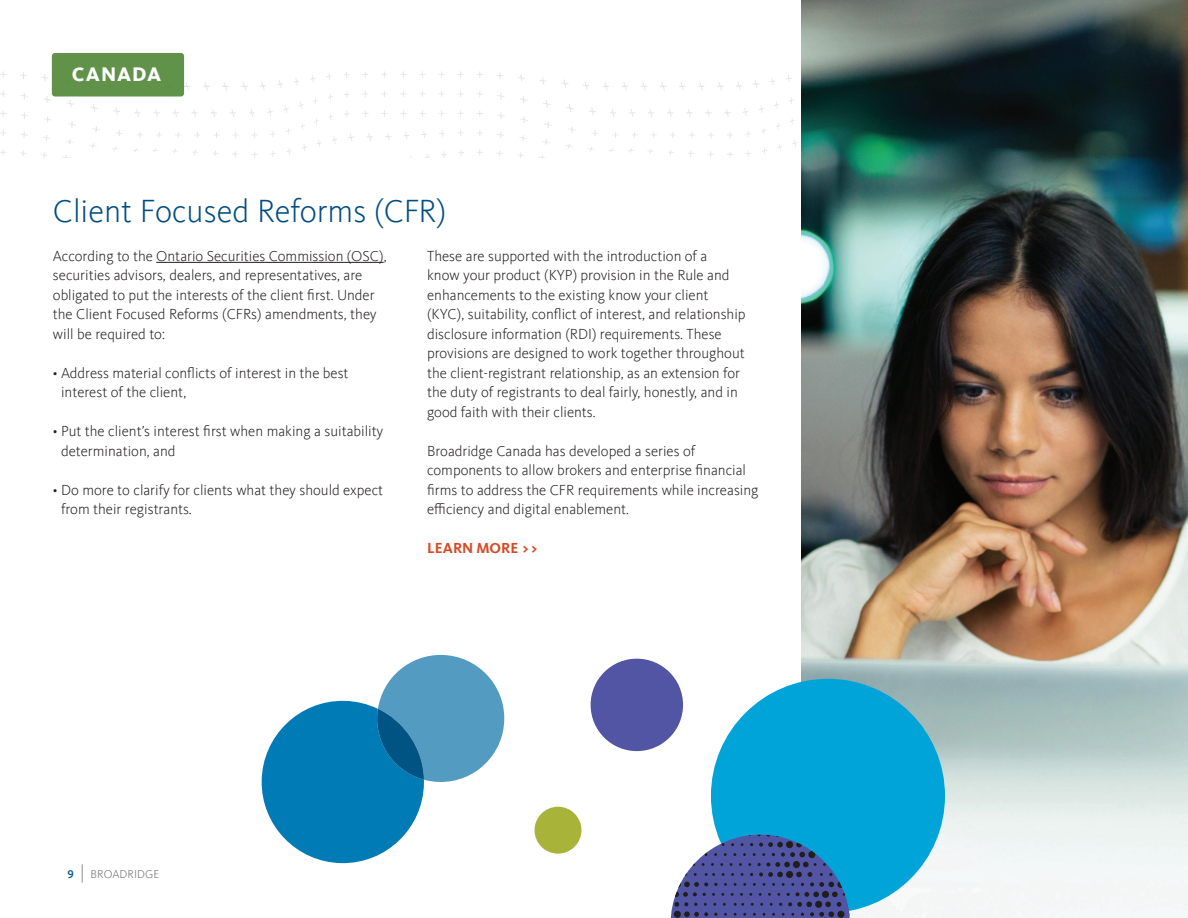
<style>
.page{position:relative;width:1188px;height:918px;background:#fff}
.page>*{position:absolute;margin:0;border:0;box-sizing:border-box;transform-origin:0 0}
.t1{font:300 33px "Kievit Offc";color:#004e81}
.t2{font:800 20.25px "Kievit Offc";letter-spacing:.05em;color:#fff}
.t3{font:300 15px/19.5px "Kievit Offc";color:#231f20}
.t4{font:700 15px "Kievit Offc";color:#d24d27}
.t5{font:300 11.7px "Kievit Offc";letter-spacing:.01em;color:#6c6d6d}
.s1{font-weight:500;color:#00568d}
.s2{font-size:18.3px}
</style>
<div class="page">
<svg style="left:641px;top:82px;width:6px;height:9px"></svg>
<svg style="left:622px;top:82px;width:6px;height:9px"></svg>
<svg style="left:660px;top:82px;width:6px;height:9px"></svg>
<svg style="left:603px;top:82px;width:6px;height:9px"></svg>
<svg style="left:717px;top:82px;width:7px;height:9px"></svg>
<svg style="left:698px;top:82px;width:7px;height:9px"></svg>
<svg style="left:736px;top:82px;width:6px;height:8px"></svg>
<svg style="left:679px;top:82px;width:6px;height:9px"></svg>
<svg style="left:770px;top:78px;width:5px;height:7px"></svg>
<svg style="left:753px;top:80px;width:6px;height:8px"></svg>
<svg style="left:20px;top:72px;width:7px;height:7px"></svg>
<svg style="left:0;top:71px;width:6px;height:7px"></svg>
<svg style="left:41px;top:74px;width:7px;height:7px"></svg>
<svg style="left:184px;top:82px;width:7px;height:9px"></svg>
<svg style="left:203px;top:82px;width:7px;height:9px"></svg>
<svg style="left:260px;top:82px;width:6px;height:8px"></svg>
<svg style="left:241px;top:82px;width:7px;height:9px"></svg>
<svg style="left:277px;top:80px;width:6px;height:8px"></svg>
<svg style="left:222px;top:82px;width:7px;height:9px"></svg>
<svg style="left:326px;top:73px;width:6px;height:7px"></svg>
<svg style="left:310px;top:75px;width:5px;height:7px"></svg>
<svg style="left:294px;top:78px;width:5px;height:7px"></svg>
<svg style="left:400px;top:71px;width:7px;height:7px"></svg>
<svg style="left:381px;top:71px;width:7px;height:7px"></svg>
<svg style="left:419px;top:71px;width:7px;height:7px"></svg>
<svg style="left:362px;top:71px;width:6px;height:7px"></svg>
<svg style="left:476px;top:71px;width:7px;height:7px"></svg>
<svg style="left:457px;top:71px;width:7px;height:7px"></svg>
<svg style="left:497px;top:73px;width:6px;height:6px"></svg>
<svg style="left:438px;top:71px;width:7px;height:7px"></svg>
<svg style="left:562px;top:80px;width:6px;height:7px"></svg>
<svg style="left:540px;top:77px;width:7px;height:7px"></svg>
<svg style="left:583px;top:82px;width:6px;height:8px"></svg>
<svg style="left:518px;top:75px;width:7px;height:6px"></svg>
<svg style="left:648px;top:109px;width:6px;height:8px"></svg>
<svg style="left:629px;top:109px;width:6px;height:8px"></svg>
<svg style="left:667px;top:109px;width:6px;height:8px"></svg>
<svg style="left:610px;top:109px;width:6px;height:8px"></svg>
<svg style="left:724px;top:109px;width:6px;height:8px"></svg>
<svg style="left:705px;top:109px;width:6px;height:8px"></svg>
<svg style="left:743px;top:108px;width:5px;height:8px"></svg>
<svg style="left:686px;top:109px;width:6px;height:8px"></svg>
<svg style="left:759px;top:106px;width:5px;height:7px"></svg>
<svg style="left:21px;top:93px;width:7px;height:6px"></svg>
<svg style="left:0;top:91px;width:6px;height:6px"></svg>
<svg style="left:43px;top:96px;width:8px;height:7px"></svg>
<svg style="left:113px;top:108px;width:7px;height:7px"></svg>
<svg style="left:90px;top:104px;width:8px;height:8px"></svg>
<svg style="left:134px;top:109px;width:6px;height:8px"></svg>
<svg style="left:67px;top:100px;width:7px;height:7px"></svg>
<svg style="left:192px;top:109px;width:6px;height:8px"></svg>
<svg style="left:173px;top:109px;width:6px;height:8px"></svg>
<svg style="left:211px;top:109px;width:6px;height:8px"></svg>
<svg style="left:153px;top:109px;width:7px;height:8px"></svg>
<svg style="left:267px;top:108px;width:6px;height:8px"></svg>
<svg style="left:249px;top:109px;width:6px;height:8px"></svg>
<svg style="left:284px;top:105px;width:5px;height:8px"></svg>
<svg style="left:230px;top:109px;width:6px;height:8px"></svg>
<svg style="left:362px;top:91px;width:6px;height:6px"></svg>
<svg style="left:477px;top:91px;width:6px;height:6px"></svg>
<svg style="left:497px;top:93px;width:8px;height:6px"></svg>
<svg style="left:566px;top:104px;width:8px;height:8px"></svg>
<svg style="left:543px;top:100px;width:8px;height:8px"></svg>
<svg style="left:589px;top:108px;width:7px;height:7px"></svg>
<svg style="left:520px;top:96px;width:7px;height:7px"></svg>
<svg style="left:670px;top:132px;width:6px;height:6px"></svg>
<svg style="left:727px;top:132px;width:6px;height:6px"></svg>
<svg style="left:708px;top:132px;width:6px;height:6px"></svg>
<svg style="left:745px;top:131px;width:6px;height:6px"></svg>
<svg style="left:689px;top:132px;width:6px;height:6px"></svg>
<svg style="left:21px;top:112px;width:7px;height:7px"></svg>
<svg style="left:0;top:110px;width:7px;height:7px"></svg>
<svg style="left:44px;top:116px;width:7px;height:7px"></svg>
<svg style="left:116px;top:130px;width:7px;height:6px"></svg>
<svg style="left:92px;top:126px;width:8px;height:6px"></svg>
<svg style="left:137px;top:132px;width:6px;height:6px"></svg>
<svg style="left:68px;top:121px;width:8px;height:6px"></svg>
<svg style="left:175px;top:132px;width:6px;height:6px"></svg>
<svg style="left:214px;top:132px;width:5px;height:6px"></svg>
<svg style="left:252px;top:132px;width:5px;height:6px"></svg>
<svg style="left:344px;top:111px;width:6px;height:6px"></svg>
<svg style="left:400px;top:110px;width:7px;height:7px"></svg>
<svg style="left:381px;top:110px;width:7px;height:7px"></svg>
<svg style="left:419px;top:110px;width:7px;height:7px"></svg>
<svg style="left:362px;top:110px;width:7px;height:7px"></svg>
<svg style="left:477px;top:110px;width:6px;height:7px"></svg>
<svg style="left:457px;top:110px;width:7px;height:6px"></svg>
<svg style="left:498px;top:113px;width:6px;height:6px"></svg>
<svg style="left:438px;top:110px;width:7px;height:6px"></svg>
<svg style="left:569px;top:127px;width:7px;height:5px"></svg>
<svg style="left:545px;top:122px;width:7px;height:6px"></svg>
<svg style="left:592px;top:131px;width:6px;height:5px"></svg>
<svg style="left:521px;top:117px;width:7px;height:6px"></svg>
<svg style="left:688px;top:151px;width:6px;height:5px"></svg>
<svg style="left:792px;top:139px;width:5px;height:8px"></svg>
<svg style="left:777px;top:144px;width:5px;height:7px"></svg>
<svg style="left:21px;top:132px;width:6px;height:5px"></svg>
<svg style="left:0;top:130px;width:6px;height:6px"></svg>
<svg style="left:43px;top:135px;width:7px;height:6px"></svg>
<svg style="left:66px;top:139px;width:8px;height:5px"></svg>
<svg style="left:212px;top:151px;width:7px;height:5px"></svg>
<svg style="left:251px;top:152px;width:7px;height:6px"></svg>
<svg style="left:232px;top:151px;width:6px;height:6px"></svg>
<svg style="left:332px;top:136px;width:5px;height:8px"></svg>
<svg style="left:317px;top:140px;width:5px;height:7px"></svg>
<svg style="left:348px;top:134px;width:6px;height:7px"></svg>
<svg style="left:403px;top:132px;width:6px;height:7px"></svg>
<svg style="left:385px;top:133px;width:6px;height:7px"></svg>
<svg style="left:421px;top:131px;width:6px;height:7px"></svg>
<svg style="left:367px;top:133px;width:6px;height:8px"></svg>
<svg style="left:477px;top:130px;width:6px;height:6px"></svg>
<svg style="left:497px;top:132px;width:7px;height:6px"></svg>
<svg style="left:565px;top:144px;width:8px;height:4px"></svg>
<svg style="left:542px;top:139px;width:8px;height:6px"></svg>
<svg style="left:519px;top:135px;width:8px;height:6px"></svg>
<svg style="left:20px;top:150px;width:7px;height:6px"></svg>
<svg style="left:41px;top:152px;width:7px;height:6px"></svg>
<svg style="left:441px;top:151px;width:6px;height:7px"></svg>
<svg style="left:517px;top:153px;width:7px;height:5px"></svg>
<img style="left:801px;top:0;width:387px;height:918px">
<div style="left:52px;top:53px;width:132px;height:43px;background:#609249;border-radius:3px"></div>
<hr style="left:156px;top:262px;width:228px;height:1px;background:#231f20">
<div style="left:711px;top:679px;width:234px;height:234px;background:#00a4d9;border-radius:50%"></div>
<div style="left:535px;top:807px;width:46px;height:47px;background:#a7b439;border-radius:50%"></div>
<div style="left:591px;top:659px;width:92px;height:92px;background:#5155a4;border-radius:50%"></div>
<svg style="left:671px;top:835px;width:179px;height:83px"></svg>
<div style="left:674px;top:911px;width:7px;height:7px;background:#201d1e;border-radius:50%"></div>
<svg style="left:261px;top:654px;width:244px;height:210px"></svg>
<h2 class="t2" style="left:72px;top:63px;width:91px">CANADA</h2>
<h1 class="t1" style="left:53px;top:192px;width:395px">Client Focused Reforms (CFR)</h1>
<p class="t3" style="left:53px;top:246px;width:335px">According to the Ontario Securities Commission (OSC), securities advisors, dealers, and representatives, are obligated to put the interests of the client first. Under the Client Focused Reforms (CFRs) amendments, they will be required to:</p>
<p class="t3" style="left:61px;top:363px;width:289px;text-indent:-8px">• Address material conflicts of interest in the best interest of the client,</p>
<p class="t3" style="left:61px;top:422px;width:324px;text-indent:-8px">• Put the client’s interest first when making a suitability determination, and</p>
<p class="t3" style="left:61px;top:480px;width:324px;text-indent:-8px">• Do more to clarify for clients what they should expect from their registrants.</p>
<p class="t3" style="left:427px;top:246px;width:320px">These are supported with the introduction of a<br>know your product (KYP) provision in the Rule and enhancements to the existing know your client (KYC), suitability, conflict of interest, and relationship disclosure information (RDI) requirements. These provisions are designed to work together throughout the client-registrant relationship, as an extension for the duty of registrants to deal fairly, honestly, and in good faith with their clients.</p>
<p class="t3" style="left:427px;top:441px;width:333px">Broadridge Canada has developed a series of components to allow brokers and enterprise financial firms to address the CFR requirements while increasing efficiency and digital enablement.</p>
<p class="t4" style="left:427px;top:539px;width:113px">LEARN MORE &gt;&gt;</p>
<p class="t5" style="left:68px;top:868px;width:93px"><span class="s1">9</span> <span class="s2">|</span> BROADRIDGE</p>
</div>
